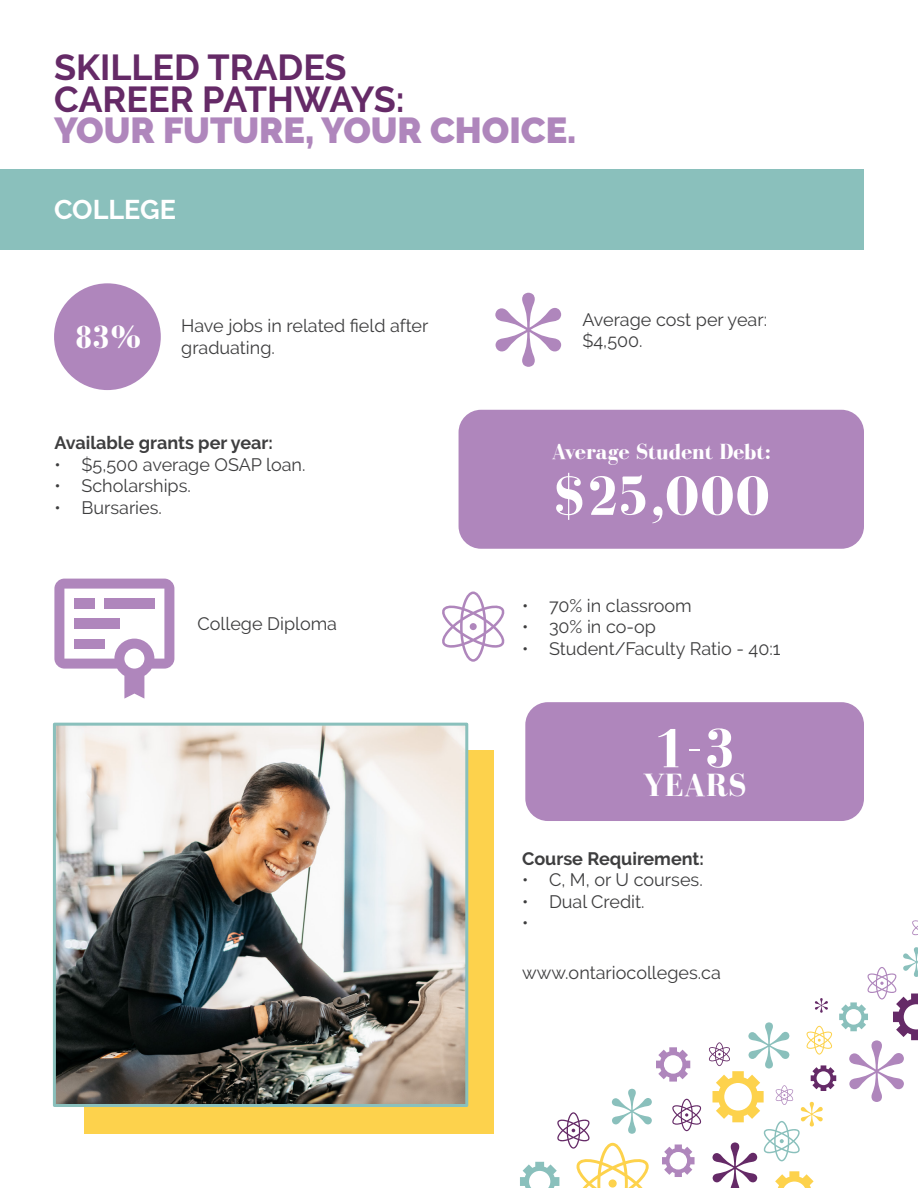
<style>
.page{position:relative;width:918px;height:1188px;background:#fff}
.page>*{position:absolute;margin:0;border:0;box-sizing:border-box;transform-origin:0 0}
.t1{font:700 57px "Bodoni FLF";color:#fff}
.t2{font:700 36px/31.5px "Raleway";color:#652a67}
.t3{font:900 36px "Raleway";color:#af86bc}
.t4{font:700 33px "Bodoni FLF";color:#fff}
.t5{font:700 27px "Raleway";color:#fff}
.t6{font:700 22.5px "Bodoni FLF";color:#fff}
.t7{font:18px/21.6px "Raleway";color:#3e3e3f}
.t8{font:700 18px "Raleway";color:#3e3e3f}
</style>
<div class="page">
<svg style="left:442px;top:592px;width:63px;height:70px"></svg>
<svg style="left:662px;top:1145px;width:33px;height:32px"></svg>
<svg style="left:656px;top:1047px;width:34px;height:35px"></svg>
<svg style="left:912px;top:920px;width:6px;height:16px"></svg>
<svg style="left:709px;top:947px;width:209px;height:241px"></svg>
<svg style="left:520px;top:1089px;width:132px;height:99px"></svg>
<svg style="left:672px;top:1099px;width:30px;height:32px"></svg>
<div style="left:54px;top:283px;width:107px;height:107px;background:#af86bc;border-radius:50%"></div>
<svg style="left:495px;top:293px;width:66px;height:74px"></svg>
<div style="left:525px;top:702px;width:339px;height:119px;background:#af86bc;border-radius:23px"></div>
<div style="left:459px;top:410px;width:405px;height:139px;background:#af86bc;border-radius:23px"></div>
<div style="left:84px;top:751px;width:410px;height:383px;background:#fdd24c"></div>
<svg style="left:54px;top:579px;width:120px;height:120px"></svg>
<div style="left:0;top:169px;width:864px;height:81px;background:#8ac0bc"></div>
<img style="left:57px;top:727px;width:407px;height:376px">
<div style="left:53px;top:723px;width:415px;height:384px;border:3px solid #8ac0bc"></div>
<h2 class="t2" style="left:54px;top:52px;width:352px">SKILLED TRADES<br>CAREER PATHWAYS:</h2>
<h2 class="t3" style="left:54px;top:110px;width:524px">YOUR FUTURE, YOUR CHOICE.</h2>
<h3 class="t5" style="left:54px;top:194px;width:123px">COLLEGE</h3>
<h3 class="t4" style="left:74px;top:319px;width:68px">83%</h3>
<p class="t7" style="left:181px;top:315px;width:249px">Have jobs in related field after graduating.</p>
<p class="t8" style="left:54px;top:432px;width:220px">Available grants per year:</p>
<p class="t7" style="left:54px;top:453px;width:253px">• $5,500 average OSAP loan.</p>
<p class="t7" style="left:54px;top:475px;width:138px">• Scholarships.</p>
<p class="t7" style="left:54px;top:497px;width:109px">• Bursaries.</p>
<p class="t7" style="left:198px;top:613px;width:141px">College Diploma</p>
<p class="t7" style="left:582px;top:308px;width:186px">Average cost per year: $4,500.</p>
<p class="t6" style="left:552px;top:440px;width:221px">Average Student Debt:</p>
<h1 class="t1" style="left:553px;top:465px;width:218px">$25,000</h1>
<p class="t7" style="left:522px;top:594px;width:171px">• 70% in classroom</p>
<p class="t7" style="left:522px;top:616px;width:135px">• 30% in co-op</p>
<p class="t7" style="left:522px;top:638px;width:260px">• Student/Faculty Ratio - 40:1</p>
<h1 class="t1" style="left:653px;top:717px;width:85px">1-3</h1>
<h3 class="t4" style="left:643px;top:767px;width:105px">YEARS</h3>
<p class="t8" style="left:522px;top:848px;width:183px">Course Requirement:</p>
<p class="t7" style="left:522px;top:869px;width:182px">• C, M, or U courses.</p>
<p class="t7" style="left:522px;top:891px;width:124px">• Dual Credit. •</p>
<p class="t7" style="left:522px;top:962px;width:200px">www.ontariocolleges.ca</p>
</div>
